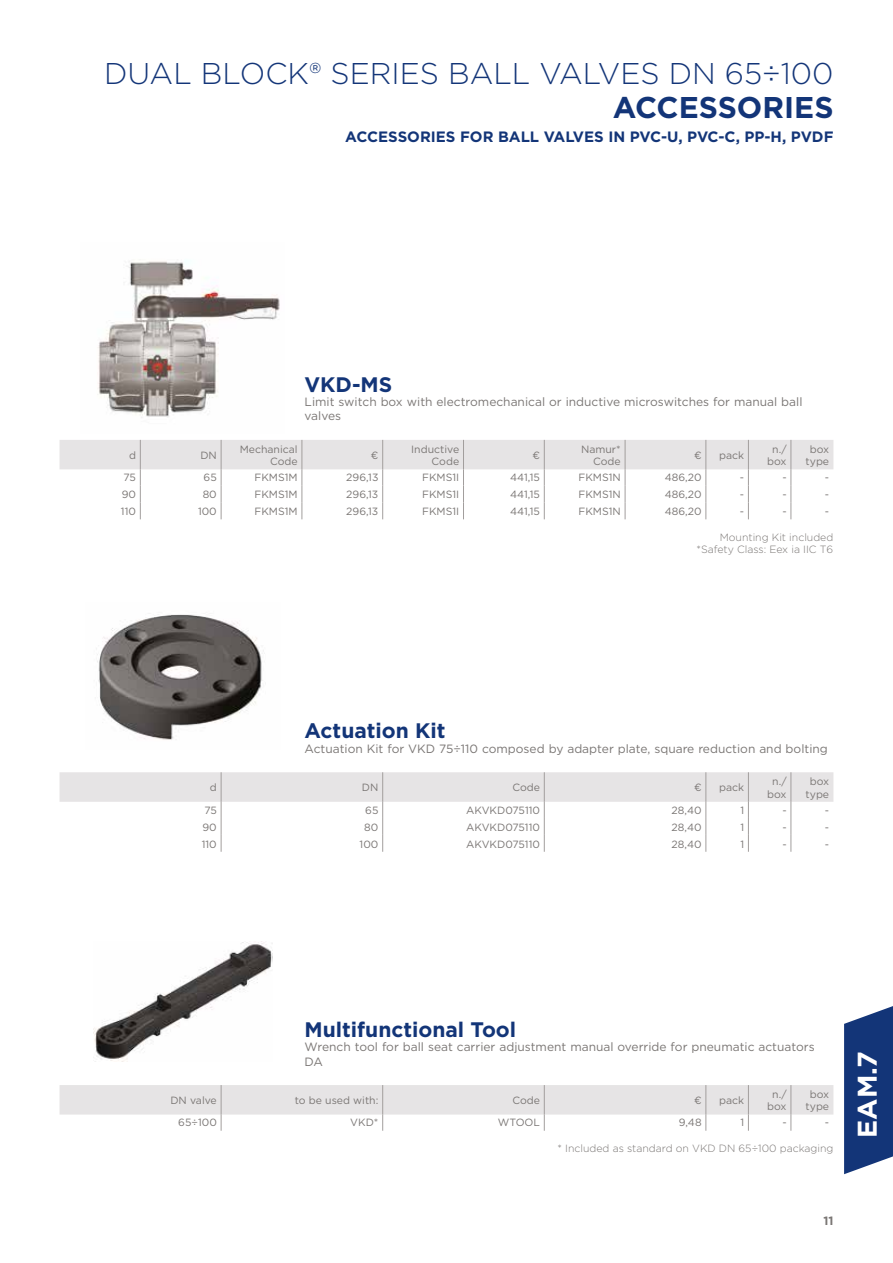
<style>
.page{position:relative;width:893px;height:1263px;background:#fff}
.page>*{position:absolute;margin:0;border:0;box-sizing:border-box;transform-origin:0 0}
.t1{font:300 30px "Gotham";color:#133578}
.t2{font:700 30px "Gotham";color:#133578}
.t3{font:700 27px "Gotham";color:#fff}
.t4{font:700 21px "Gotham";color:#133578}
.t5{font:700 15px "Gotham";color:#133578}
.t6{font:12px/14.4px "Gotham";color:#7a7674}
.t7{font:700 12px "Gotham";color:#7a7674}
.t8{font:10.5px/12.6px "Gotham";color:#7a7674;text-align:center}
.t9{font:300 10.5px/12.6px "Gotham";color:#7a7674;text-align:right}
</style>
<div class="page">
<svg style="left:844px;top:1006px;width:49px;height:168px;background:#2c4a86"></svg>
<img style="left:98px;top:261px;width:182px;height:157px">
<svg style="left:60px;top:440px;width:773px;height:79px"></svg>
<img style="left:96px;top:614px;width:169px;height:126px">
<svg style="left:60px;top:772px;width:773px;height:80px"></svg>
<img style="left:94px;top:942px;width:178px;height:120px">
<svg style="left:60px;top:1085px;width:773px;height:46px"></svg>
<h1 class="t1" style="left:104px;top:54px;width:731px">DUAL BLOCK® SERIES BALL VALVES DN 65÷100</h1>
<h1 class="t2" style="left:613px;top:87px;width:222px">ACCESSORIES</h1>
<h3 class="t5" style="left:345px;top:126px;width:490px">ACCESSORIES FOR BALL VALVES IN PVC-U, PVC-C, PP-H, PVDF</h3>
<h3 class="t4" style="left:305px;top:370px;width:89px">VKD-MS</h3>
<p class="t6" style="left:305px;top:394px;width:499px">Limit switch box with electromechanical or inductive microswitches for manual ball valves</p>
<p class="t8" style="left:129px;top:449px;width:8px">d</p>
<p class="t8" style="left:200px;top:449px;width:18px">DN</p>
<p class="t8" style="left:240px;top:442px;width:59px;text-align:right">Mechanical<br>Code</p>
<p class="t8" style="left:371px;top:449px;width:9px">€</p>
<p class="t8" style="left:411px;top:442px;width:50px;text-align:right">Inductive<br>Code</p>
<p class="t8" style="left:532px;top:449px;width:9px">€</p>
<p class="t8" style="left:581px;top:442px;width:41px;text-align:right">Namur*<br>Code</p>
<p class="t8" style="left:694px;top:449px;width:9px">€</p>
<p class="t8" style="left:719px;top:449px;width:27px">pack</p>
<p class="t8" style="left:767px;top:442px;width:21px">n./ box</p>
<p class="t8" style="left:805px;top:442px;width:25px">box type</p>
<p class="t8" style="left:124px;top:471px;width:14px">75</p>
<p class="t8" style="left:204px;top:471px;width:15px">65</p>
<p class="t8" style="left:254px;top:471px;width:45px">FKMS1M</p>
<p class="t8" style="left:346px;top:471px;width:34px">296,13</p>
<p class="t8" style="left:422px;top:471px;width:39px">FKMS1I</p>
<p class="t8" style="left:510px;top:471px;width:31px">441,15</p>
<p class="t8" style="left:578px;top:471px;width:44px">FKMS1N</p>
<p class="t8" style="left:665px;top:471px;width:38px">486,20</p>
<p class="t8" style="left:740px;top:471px;width:6px">-</p>
<p class="t8" style="left:782px;top:471px;width:6px">-</p>
<p class="t8" style="left:825px;top:471px;width:6px">-</p>
<p class="t8" style="left:122px;top:488px;width:16px">90</p>
<p class="t8" style="left:203px;top:488px;width:16px">80</p>
<p class="t8" style="left:254px;top:488px;width:45px">FKMS1M</p>
<p class="t8" style="left:346px;top:488px;width:34px">296,13</p>
<p class="t8" style="left:422px;top:488px;width:39px">FKMS1I</p>
<p class="t8" style="left:510px;top:488px;width:31px">441,15</p>
<p class="t8" style="left:578px;top:488px;width:44px">FKMS1N</p>
<p class="t8" style="left:665px;top:488px;width:38px">486,20</p>
<p class="t8" style="left:740px;top:488px;width:6px">-</p>
<p class="t8" style="left:782px;top:488px;width:6px">-</p>
<p class="t8" style="left:825px;top:488px;width:6px">-</p>
<p class="t8" style="left:121px;top:505px;width:17px">110</p>
<p class="t8" style="left:198px;top:505px;width:20px">100</p>
<p class="t8" style="left:254px;top:505px;width:45px">FKMS1M</p>
<p class="t8" style="left:346px;top:505px;width:34px">296,13</p>
<p class="t8" style="left:422px;top:505px;width:39px">FKMS1I</p>
<p class="t8" style="left:510px;top:505px;width:31px">441,15</p>
<p class="t8" style="left:578px;top:505px;width:44px">FKMS1N</p>
<p class="t8" style="left:665px;top:505px;width:38px">486,20</p>
<p class="t8" style="left:740px;top:505px;width:6px">-</p>
<p class="t8" style="left:782px;top:505px;width:6px">-</p>
<p class="t8" style="left:825px;top:505px;width:6px">-</p>
<p class="t9" style="left:696px;top:530px;width:138px">Mounting Kit included *Safety Class: Eex ia IIC T6</p>
<h3 class="t4" style="left:305px;top:717px;width:142px">Actuation Kit</h3>
<p class="t6" style="left:305px;top:741px;width:525px">Actuation Kit for VKD 75÷110 composed by adapter plate, square reduction and bolting</p>
<p class="t8" style="left:210px;top:781px;width:8px">d</p>
<p class="t8" style="left:362px;top:781px;width:18px">DN</p>
<p class="t8" style="left:512px;top:781px;width:29px">Code</p>
<p class="t8" style="left:694px;top:781px;width:9px">€</p>
<p class="t8" style="left:719px;top:781px;width:27px">pack</p>
<p class="t8" style="left:767px;top:775px;width:21px">n./ box</p>
<p class="t8" style="left:805px;top:775px;width:25px">box type</p>
<p class="t8" style="left:204px;top:803px;width:14px">75</p>
<p class="t8" style="left:365px;top:803px;width:15px">65</p>
<p class="t8" style="left:466px;top:803px;width:75px">AKVKD075110</p>
<p class="t8" style="left:672px;top:803px;width:32px">28,40</p>
<p class="t8" style="left:740px;top:803px;width:5px">1</p>
<p class="t8" style="left:782px;top:803px;width:6px">-</p>
<p class="t8" style="left:825px;top:803px;width:6px">-</p>
<p class="t8" style="left:203px;top:820px;width:16px">90</p>
<p class="t8" style="left:364px;top:820px;width:16px">80</p>
<p class="t8" style="left:466px;top:820px;width:75px">AKVKD075110</p>
<p class="t8" style="left:672px;top:820px;width:32px">28,40</p>
<p class="t8" style="left:740px;top:820px;width:5px">1</p>
<p class="t8" style="left:782px;top:820px;width:6px">-</p>
<p class="t8" style="left:825px;top:820px;width:6px">-</p>
<p class="t8" style="left:202px;top:837px;width:17px">110</p>
<p class="t8" style="left:360px;top:837px;width:20px">100</p>
<p class="t8" style="left:466px;top:837px;width:75px">AKVKD075110</p>
<p class="t8" style="left:671px;top:837px;width:32px">28,40</p>
<p class="t8" style="left:740px;top:837px;width:5px">1</p>
<p class="t8" style="left:782px;top:837px;width:6px">-</p>
<p class="t8" style="left:825px;top:837px;width:6px">-</p>
<h3 class="t4" style="left:305px;top:1015px;width:213px">Multifunctional Tool</h3>
<p class="t6" style="left:305px;top:1039px;width:512px">Wrench tool for ball seat carrier adjustment manual override for pneumatic actuators<br>DA</p>
<p class="t8" style="left:170px;top:1094px;width:48px">DN valve</p>
<p class="t8" style="left:295px;top:1094px;width:85px">to be used with:</p>
<p class="t8" style="left:512px;top:1094px;width:29px">Code</p>
<p class="t8" style="left:694px;top:1094px;width:9px">€</p>
<p class="t8" style="left:719px;top:1094px;width:27px">pack</p>
<p class="t8" style="left:767px;top:1087px;width:21px">n./ box</p>
<p class="t8" style="left:805px;top:1087px;width:25px">box type</p>
<p class="t8" style="left:178px;top:1116px;width:40px">65÷100</p>
<p class="t8" style="left:350px;top:1116px;width:30px">VKD*</p>
<p class="t8" style="left:498px;top:1116px;width:44px">WTOOL</p>
<p class="t8" style="left:679px;top:1116px;width:24px">9,48</p>
<p class="t8" style="left:740px;top:1116px;width:5px">1</p>
<p class="t8" style="left:782px;top:1116px;width:6px">-</p>
<p class="t8" style="left:825px;top:1116px;width:6px">-</p>
<p class="t9" style="left:557px;top:1141px;width:277px">* Included as standard on VKD DN 65÷100 packaging</p>
<p class="t7" style="left:823px;top:1212px;width:12px">11</p>
<h2 class="t3" style="left:849px;top:1138px;width:88px;rotate:-90deg">EAM.7</h2>
</div>
